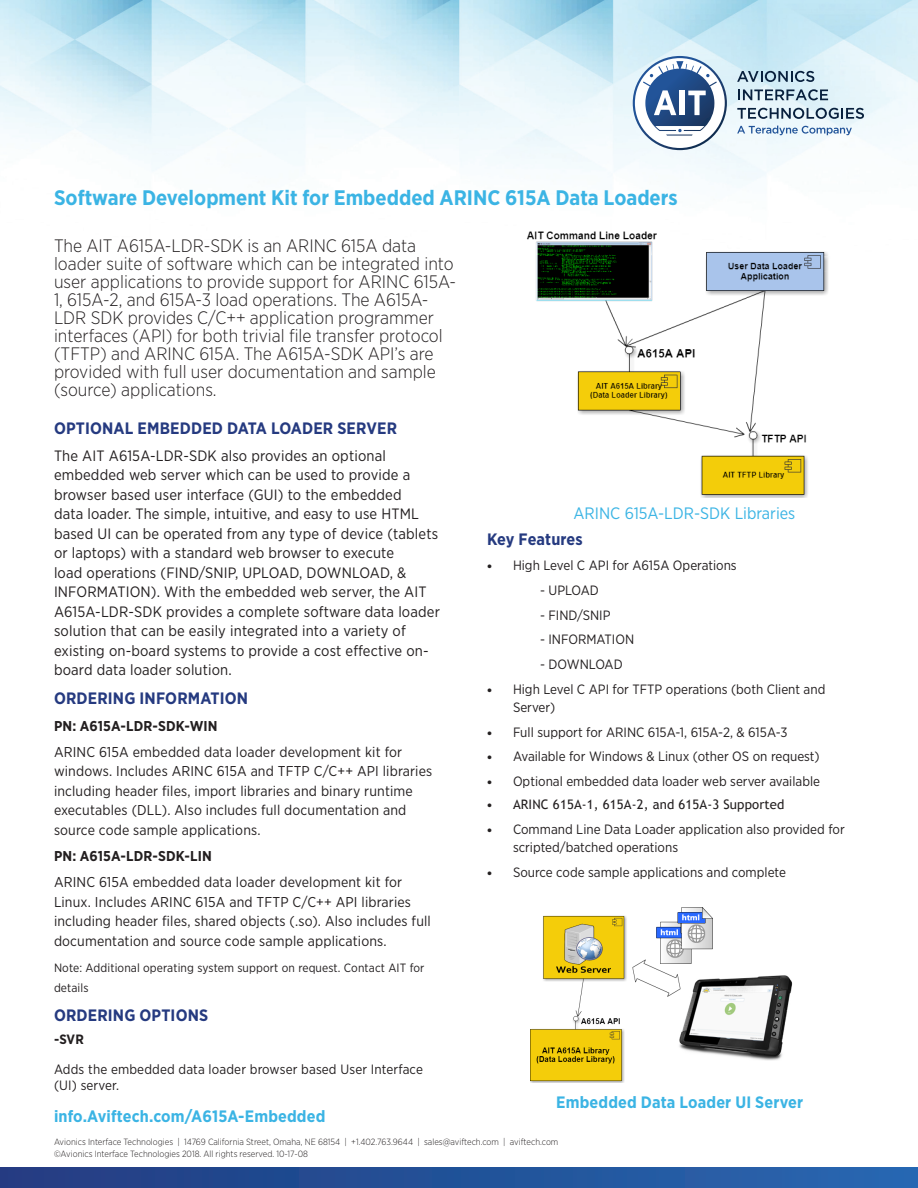
<style>
.page{position:relative;width:918px;height:1188px;background:#fff}
.page>*{position:absolute;margin:0;border:0;box-sizing:border-box;transform-origin:0 0}
.front_page_headline{font:700 21px "Gotham Narrow";color:#3bb4e4}
.introduction{font:300 18px/18px "Gotham Narrow";color:#231f20}
.body_copy{font:700 16.5px "Gotham Narrow";letter-spacing:.01em;color:#253a80}
.body_copy-2{font:700 16.5px "Gotham Narrow";letter-spacing:.01em;color:#3bb4e4}
.front_page_headline-2{font:16.5px "Gotham Narrow";color:#3bb4e4}
.body_copy-3{font:15px/19.5px "Gotham Narrow";letter-spacing:.01em;color:#231f20}
.body_copy-4{font:14.25px/19.5px "Gotham Narrow";letter-spacing:.01em;color:#231f20}
.body_copy-5{font:700 14.25px "Gotham Narrow";letter-spacing:.01em;color:#231f20}
.body_copy-6{font:13.5px/18px "Gotham Narrow";color:#231f20}
.AIT_Blue_Bullets{font:13.5px "Gotham Narrow";color:#231f20}
.body_copy-7{font:700 13.5px "Gotham Narrow";color:#231f20}
.t1{font:13.2px "Trebuchet MS";letter-spacing:.01em;color:#231f20}
.body_copy-8{font:12px/19.5px "Gotham Narrow";letter-spacing:.01em;color:#231f20}
.t2{font:300 9px/12px "Gotham Narrow";color:#231f20}
.s1{font-family:"Trebuchet MS";font-size:13.2px}
</style>
<div class="page">
<div style="left:0;top:1168px;width:918px;height:20px;background:linear-gradient(to right,#223b81,#2767b1)"></div>
<img style="left:0;top:0;width:918px;height:188px">
<svg style="left:737px;top:126px;width:115px;height:9px"></svg>
<svg style="left:737px;top:71px;width:77px;height:11px"></svg>
<svg style="left:738px;top:89px;width:90px;height:11px"></svg>
<svg style="left:737px;top:108px;width:127px;height:11px"></svg>
<svg style="left:633px;top:56px;width:94px;height:94px"></svg>
<div style="left:635px;top:58px;width:90px;height:90px;background:#fff;border-radius:50%"></div>
<svg style="left:643px;top:61px;width:74px;height:75px"></svg>
<img style="left:527px;top:231px;width:301px;height:266px">
<img style="left:530px;top:908px;width:263px;height:175px">
<p class="front_page_headline" style="left:54px;top:184px;width:625px">Software Development Kit for Embedded ARINC 615A Data Loaders</p>
<p class="introduction" style="left:54px;top:236px;width:404px">The AIT A615A-LDR-SDK is an ARINC 615A data loader suite of software which can be integrated into user applications to provide support for ARINC 615A-1, 615A-2, and 615A-3 load operations. The A615A-LDR SDK provides C/C++ application programmer interfaces (API) for both trivial file transfer protocol (TFTP) and ARINC 615A. The A615A-SDK API’s are provided with full user documentation and sample (source) applications.</p>
<p class="body_copy" style="left:54px;top:418px;width:345px">OPTIONAL EMBEDDED DATA LOADER SERVER</p>
<p class="body_copy-3" style="left:54px;top:445px;width:387px">The AIT A615A-LDR-SDK also provides an optional embedded web server which can be used to provide a browser based user interface (GUI) to the embedded<br>data loader. The simple, intuitive, and easy to use HTML based UI can be operated from any type of device (tablets or laptops) with a standard web browser to execute<br>load operations (FIND/SNIP, UPLOAD, DOWNLOAD, &amp; INFORMATION). With the embedded web server, the AIT A615A-LDR-SDK provides a complete software data loader solution that can be easily integrated into a variety of existing on-board systems to provide a cost effective on&shy;board data loader solution.</p>
<p class="body_copy" style="left:54px;top:688px;width:196px">ORDERING INFORMATION</p>
<p class="body_copy-5" style="left:54px;top:716px;width:165px">PN: A615A-LDR-SDK-WIN</p>
<p class="body_copy-4" style="left:54px;top:742px;width:380px">ARINC 615A embedded data loader development kit for windows. Includes ARINC 615A and TFTP C/C++ API libraries including header files, import libraries and binary runtime executables (DLL). Also includes full documentation and source code sample applications.</p>
<p class="body_copy-5" style="left:54px;top:847px;width:159px">PN: A615A-LDR-SDK-LIN</p>
<p class="body_copy-4" style="left:54px;top:872px;width:378px">ARINC 615A embedded data loader development kit for Linux. Includes ARINC 615A and TFTP C/C++ API libraries including header files, shared objects (.so). Also includes full documentation and source code sample applications.</p>
<p class="body_copy-8" style="left:54px;top:958px;width:372px">Note: Additional operating system support on request. Contact AIT for details</p>
<p class="body_copy" style="left:54px;top:1004px;width:156px">ORDERING OPTIONS</p>
<p class="body_copy-7" style="left:54px;top:1030px;width:31px">-SVR</p>
<p class="body_copy-6" style="left:54px;top:1060px;width:370px;line-height:16.2px">Adds the embedded data loader browser based User Interface (UI) server.</p>
<p class="body_copy-2" style="left:54px;top:1106px;width:273px">info.Aviftech.com/A615A-Embedded</p>
<p class="front_page_headline-2" style="left:573px;top:503px;width:223px">ARINC 615A-LDR-SDK Libraries</p>
<p class="body_copy" style="left:487px;top:528px;width:97px">Key Features</p>
<p class="body_copy-6" style="left:486px;top:556px;width:252px"><span class="s1">•</span> High Level C API for A615A Operations</p>
<p class="AIT_Blue_Bullets" style="left:540px;top:582px;width:60px">- UPLOAD</p>
<p class="AIT_Blue_Bullets" style="left:540px;top:607px;width:72px">- FIND/SNIP</p>
<p class="AIT_Blue_Bullets" style="left:540px;top:631px;width:96px">- INFORMATION</p>
<p class="AIT_Blue_Bullets" style="left:540px;top:656px;width:84px">- DOWNLOAD</p>
<p class="body_copy-6" style="left:513px;top:680px;width:314px;text-indent:-27px"><span class="s1">•</span> High Level C API for TFTP operations (both Client and<br>Server)</p>
<p class="body_copy-6" style="left:486px;top:723px;width:303px"><span class="s1">•</span> Full support for ARINC 615A-1, 615A-2, &amp; 615A-3</p>
<p class="body_copy-6" style="left:486px;top:747px;width:335px"><span class="s1">•</span> Available for Windows &amp; Linux (other OS on request)</p>
<p class="body_copy-6" style="left:486px;top:772px;width:336px"><span class="s1">•</span> Optional embedded data loader web server available</p>
<p class="t1" style="left:486px;top:797px;width:300px">• ARINC 615A‐1, 615A‐2, and 615A‐3 Supported</p>
<p class="body_copy-6" style="left:513px;top:820px;width:333px;text-indent:-27px"><span class="s1">•</span> Command Line Data Loader application also provided for scripted/batched operations</p>
<p class="body_copy-6" style="left:486px;top:863px;width:301px"><span class="s1">•</span> Source code sample applications and complete</p>
<p class="body_copy-2" style="left:556px;top:1092px;width:248px">Embedded Data Loader UI Server</p>
<p class="t2" style="left:54px;top:1136px;width:506px">Avionics Interface Technologies | 14769 California Street, Omaha, NE 68154 | +1.402.763.9644 | sales@aviftech.com | aviftech.com ©Avionics Interface Technologies 2018. All rights reserved. 10-17-08</p>
</div>
